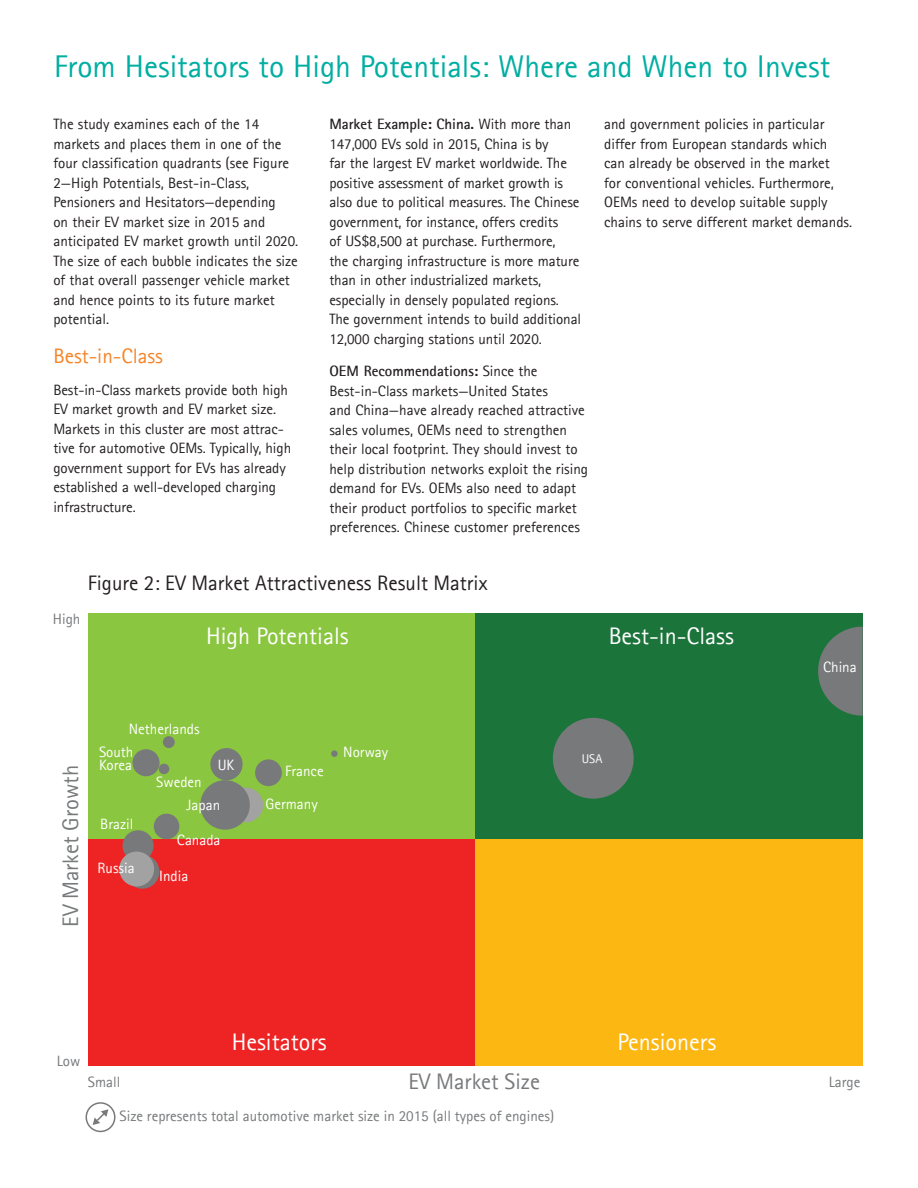
<style>
.page{position:relative;width:918px;height:1188px;background:#fff}
.page>*{position:absolute;margin:0;border:0;box-sizing:border-box;transform-origin:0 0}
.F1-10_13_Body_Text{font:31.5px "Rotis Sans Seriffor ACN";color:#00aea2}
.t1{font:24px "Rotis Sans Seriffor ACN";color:#fff}
.t2{font:22.5px "Rotis Sans Seriffor ACN";color:#77797b}
.t3{font:21px "Rotis Sans Seriffor ACN";color:#231f20}
.F1-10_13_Body_Text-2{font:21px "Rotis Sans Seriffor ACN";color:#f58427}
.F1-10_13_Body_Text-3{font:15px/19.5px "Rotis Sans Seriffor ACN";color:#231f20}
.t4{font:15px "Rotis Sans Seriffor ACN";color:#77797b}
.t5{font:15px/13.5px "Rotis Sans Seriffor ACN";color:#fff}
.t6{font:12.6px "Rotis Sans Seriffor ACN";color:#fff}
.s1{font-weight:700}
</style>
<div class="page">
<div style="left:88px;top:614px;width:388px;height:226px;background:#8ac63f"></div>
<div style="left:476px;top:614px;width:387px;height:226px;background:#1b743a"></div>
<div style="left:88px;top:840px;width:388px;height:226px;background:#ee2424"></div>
<div style="left:476px;top:840px;width:387px;height:226px;background:#fdb713"></div>
<div style="left:553px;top:718px;width:81px;height:81px;background:#77797b;border-radius:50%"></div>
<div style="left:86px;top:1102px;width:30px;height:30px;border:2px solid #77797b;border-radius:50%"></div>
<svg style="left:93px;top:1109px;width:15px;height:16px"></svg>
<div style="left:210px;top:748px;width:33px;height:32px;background:#77797b;border-radius:50%"></div>
<div style="left:255px;top:759px;width:27px;height:27px;background:#77797b;border-radius:50%"></div>
<div style="left:228px;top:788px;width:35px;height:34px;background:#a2a2a2;border-radius:50%"></div>
<div style="left:331px;top:750px;width:7px;height:7px;background:#77797b;border-radius:50%"></div>
<div style="left:200px;top:780px;width:50px;height:50px;background:#77797b;border-radius:50%"></div>
<div style="left:154px;top:814px;width:25px;height:25px;background:#77797b;border-radius:50%"></div>
<div style="left:125px;top:855px;width:34px;height:34px;background:#77797b;border-radius:50%"></div>
<div style="left:163px;top:736px;width:12px;height:12px;background:#77797b;border-radius:50%"></div>
<div style="left:159px;top:764px;width:10px;height:10px;background:#77797b;border-radius:50%"></div>
<div style="left:133px;top:749px;width:27px;height:27px;background:#77797b;border-radius:50%"></div>
<div style="left:123px;top:830px;width:31px;height:31px;background:#77797b;border-radius:50%"></div>
<div style="left:119px;top:852px;width:35px;height:34px;background:#a2a2a2;border-radius:50%"></div>
<svg style="left:818px;top:627px;width:45px;height:89px"></svg>
<p class="F1-10_13_Body_Text" style="left:54px;top:47px;width:778px">From Hesitators to High Potentials: Where and When to Invest</p>
<p class="F1-10_13_Body_Text-3" style="left:53px;top:115px;width:246px">The study examines each of the 14 markets and places them in one of the four classification quadrants (see Figure 2—High Potentials, Best-in-Class, Pensioners and Hesitators—depending<br>on their EV market size in 2015 and anticipated EV market growth until 2020.<br>The size of each bubble indicates the size of that overall passenger vehicle market and hence points to its future market potential.</p>
<p class="F1-10_13_Body_Text-2" style="left:53px;top:343px;width:111px">Best-in-Class</p>
<p class="F1-10_13_Body_Text-3" style="left:53px;top:380px;width:239px">Best-in-Class markets provide both high EV market growth and EV market size.<br>Markets in this cluster are most attrac&shy;tive for automotive OEMs. Typically, high government support for EVs has already established a well-developed charging infrastructure.</p>
<p class="F1-10_13_Body_Text-3" style="left:329px;top:115px;width:253px"><span class="s1">Market Example: China.</span> With more than 147,000 EVs sold in 2015, China is by<br>far the largest EV market worldwide. The positive assessment of market growth is also due to political measures. The Chinese government, for instance, offers credits<br>of US$8,500 at purchase. Furthermore,<br>the charging infrastructure is more mature than in other industrialized markets, especially in densely populated regions.<br>The government intends to build additional 12,000 charging stations until 2020.</p>
<p class="F1-10_13_Body_Text-3" style="left:329px;top:361px;width:260px"><span class="s1">OEM Recommendations:</span> Since the Best-in-Class markets—United States<br>and China—have already reached attractive sales volumes, OEMs need to strengthen their local footprint. They should invest to help distribution networks exploit the rising demand for EVs. OEMs also need to adapt their product portfolios to specific market preferences. Chinese customer preferences</p>
<p class="F1-10_13_Body_Text-3" style="left:604px;top:115px;width:249px">and government policies in particular differ from European standards which<br>can already be observed in the market<br>for conventional vehicles. Furthermore, OEMs need to develop suitable supply chains to serve different market demands.</p>
<p class="t4" style="left:53px;top:610px;width:29px">High</p>
<p class="t3" style="left:88px;top:571px;width:402px">Figure 2: EV Market Attractiveness Result Matrix</p>
<p class="t1" style="left:206px;top:622px;width:144px">High Potentials</p>
<p class="t1" style="left:609px;top:622px;width:127px">Best-in-Class</p>
<p class="t2" style="left:57px;top:927px;width:163px;rotate:-90deg">EV Market Growth</p>
<p class="t5" style="left:129px;top:722px;width:72px">Netherlands</p>
<p class="t5" style="left:99px;top:745px;width:36px">South<br>Korea</p>
<p class="t5" style="left:156px;top:775px;width:47px">Sweden</p>
<p class="t5" style="left:218px;top:758px;width:18px">UK</p>
<p class="t5" style="left:100px;top:817px;width:35px">Brazil</p>
<p class="t5" style="left:98px;top:861px;width:39px">Russia</p>
<p class="t5" style="left:186px;top:798px;width:35px">Japan</p>
<p class="t5" style="left:177px;top:833px;width:45px">Canada</p>
<p class="t5" style="left:159px;top:869px;width:31px">India</p>
<p class="t5" style="left:285px;top:764px;width:40px">France</p>
<p class="t5" style="left:266px;top:797px;width:54px">Germany</p>
<p class="t5" style="left:343px;top:745px;width:47px">Norway</p>
<p class="t6" style="left:582px;top:751px;width:22px">USA</p>
<p class="t4" style="left:57px;top:1052px;width:25px">Low</p>
<p class="t1" style="left:232px;top:1027px;width:97px">Hesitators</p>
<p class="t1" style="left:618px;top:1027px;width:100px">Pensioners</p>
<p class="t4" style="left:88px;top:1073px;width:34px">Small</p>
<p class="t2" style="left:408px;top:1069px;width:133px">EV Market Size</p>
<p class="t4" style="left:120px;top:1107px;width:436px">Size represents total automotive market size in 2015 (all types of engines)</p>
<p class="t5" style="left:823px;top:660px;width:35px">China</p>
<p class="t4" style="left:829px;top:1073px;width:33px">Large</p>
</div>
